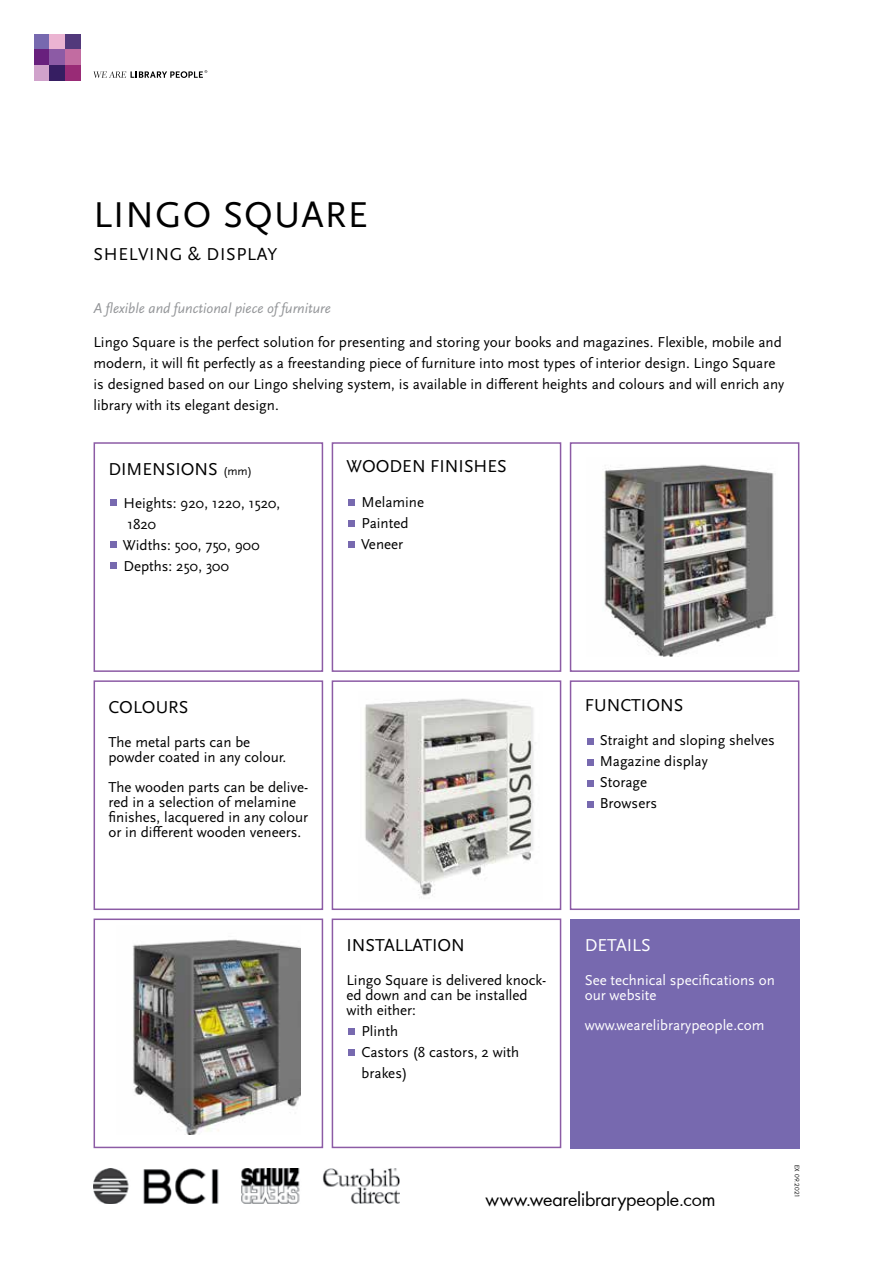
<style>
.page{position:relative;width:893px;height:1263px;background:#fff}
.page>*{position:absolute;margin:0;border:0;box-sizing:border-box;transform-origin:0 0}
.t1{font:37.5px "Scala Sans OT";letter-spacing:.03em;color:#000}
.t2{font:18px "Scala Sans OT";color:#000}
.t3{font:18px "Futura";letter-spacing:-.01em;color:#000}
.t4{font:18px "Scala Sans OT";letter-spacing:.04em;color:#000}
.t5{font:18px "Scala Sans OT";color:#fff}
.t6{font:15px/21px "Scala Sans OT";color:#000}
.t7{font:15px/15px "Scala Sans OT";color:#fff}
.t8{font:italic 14.55px "Scala Sans OT";color:#939598}
.t9{font:6px "Futura";letter-spacing:.025em;color:#000}
.s1{font-size:12px}
</style>
<div class="page">
<div style="left:570px;top:442px;width:229px;height:230px;border:2px solid #8c5ba5"></div>
<div style="left:332px;top:680px;width:229px;height:230px;border:2px solid #8c5ba5"></div>
<div style="left:570px;top:680px;width:229px;height:230px;border:2px solid #8c5ba5"></div>
<svg style="left:94px;top:70px;width:113px;height:8px"></svg>
<img style="left:603px;top:464px;width:173px;height:192px">
<img style="left:365px;top:698px;width:169px;height:200px">
<div style="left:34px;top:34px;width:16px;height:16px;background:#7769af"></div>
<div style="left:34px;top:50px;width:16px;height:15px;background:#68207d"></div>
<div style="left:34px;top:65px;width:16px;height:16px;background:#d0a2cb"></div>
<div style="left:50px;top:34px;width:15px;height:16px;background:#ebb4d2"></div>
<div style="left:50px;top:50px;width:15px;height:15px;background:#8c5ba5"></div>
<div style="left:50px;top:65px;width:15px;height:16px;background:#361e62"></div>
<div style="left:65px;top:34px;width:16px;height:16px;background:#52397b"></div>
<div style="left:65px;top:50px;width:16px;height:15px;background:#c26ca1"></div>
<div style="left:65px;top:65px;width:16px;height:16px;background:#992b76"></div>
<div style="left:332px;top:918px;width:229px;height:230px;border:2px solid #8c5ba5"></div>
<svg style="left:349px;top:1028px;width:6px;height:6px"></svg>
<div style="left:349px;top:1049px;width:6px;height:7px;background:#7769af"></div>
<div style="left:570px;top:919px;width:229px;height:229px;background:#7769af"></div>
<div style="left:94px;top:680px;width:229px;height:230px;border:2px solid #8c5ba5"></div>
<div style="left:94px;top:918px;width:229px;height:230px;border:2px solid #8c5ba5"></div>
<div style="left:332px;top:442px;width:229px;height:230px;border:2px solid #8c5ba5"></div>
<svg style="left:111px;top:500px;width:6px;height:6px"></svg>
<svg style="left:111px;top:563px;width:6px;height:6px"></svg>
<svg style="left:111px;top:542px;width:6px;height:6px"></svg>
<div style="left:94px;top:442px;width:229px;height:230px;border:2px solid #8c5ba5"></div>
<img style="left:132px;top:939px;width:168px;height:196px">
<svg style="left:349px;top:500px;width:6px;height:6px"></svg>
<svg style="left:349px;top:542px;width:6px;height:6px"></svg>
<svg style="left:349px;top:521px;width:6px;height:6px"></svg>
<div style="left:587px;top:738px;width:6px;height:7px;background:#7769af"></div>
<div style="left:587px;top:801px;width:6px;height:7px;background:#7769af"></div>
<div style="left:587px;top:780px;width:6px;height:7px;background:#7769af"></div>
<div style="left:587px;top:759px;width:6px;height:7px;background:#7769af"></div>
<img style="left:94px;top:1169px;width:306px;height:34px">
<h1 class="t1" style="left:94px;top:195px;width:276px">LINGO SQUARE</h1>
<p class="t4" style="left:94px;top:244px;width:185px">SHELVING &amp; DISPLAY</p>
<p class="t8" style="left:94px;top:300px;width:239px">A flexible and functional piece of furniture</p>
<p class="t6" style="left:94px;top:332px;width:692px">Lingo Square is the perfect solution for presenting and storing your books and magazines. Flexible, mobile and modern, it will fit perfectly as a freestanding piece of furniture into most types of interior design. Lingo Square is designed based on our Lingo shelving system, is available in different heights and colours and will enrich any library with its elegant design.</p>
<p class="t2" style="left:108px;top:459px;width:145px">DIMENSIONS <span class="s1">(mm)</span></p>
<p class="t6" style="left:123px;top:493px;width:159px">Heights: 920, 1220, 1520,<br>1820<br>Widths: 500, 750, 900<br>Depths: 250, 300</p>
<p class="t2" style="left:347px;top:457px;width:162px">WOODEN FINISHES</p>
<p class="t6" style="left:361px;top:492px;width:64px">Melamine<br>Painted<br>Veneer</p>
<p class="t2" style="left:108px;top:697px;width:81px">COLOURS</p>
<p class="t6" style="left:108px;top:734px;width:179px;line-height:15px">The metal parts can be powder coated in any colour.</p>
<p class="t6" style="left:108px;top:779px;width:201px;line-height:15px">The wooden parts can be delive&shy;red in a selection of melamine finishes, lacquered in any colour or in different wooden veneers.</p>
<p class="t2" style="left:585px;top:695px;width:100px">FUNCTIONS</p>
<p class="t6" style="left:600px;top:730px;width:177px">Straight and sloping shelves<br>Magazine display<br>Storage<br>Browsers</p>
<p class="t2" style="left:347px;top:935px;width:120px">INSTALLATION</p>
<p class="t6" style="left:347px;top:973px;width:201px;line-height:15px">Lingo Square is delivered knock&shy;ed down and can be installed with either:</p>
<p class="t6" style="left:362px;top:1021px;width:159px">Plinth<br>Castors (8 castors, 2 with brakes)</p>
<p class="t5" style="left:585px;top:935px;width:67px">DETAILS</p>
<p class="t7" style="left:585px;top:973px;width:192px">See technical specifications on our website</p>
<p class="t7" style="left:585px;top:1018px;width:181px">www.wearelibrarypeople.com</p>
<p class="t3" style="left:485px;top:1187px;width:232px">www.wearelibrarypeople.com</p>
<p class="t9" style="left:801px;top:1165px;width:34px;rotate:90deg">EX 09.2021</p>
</div>
